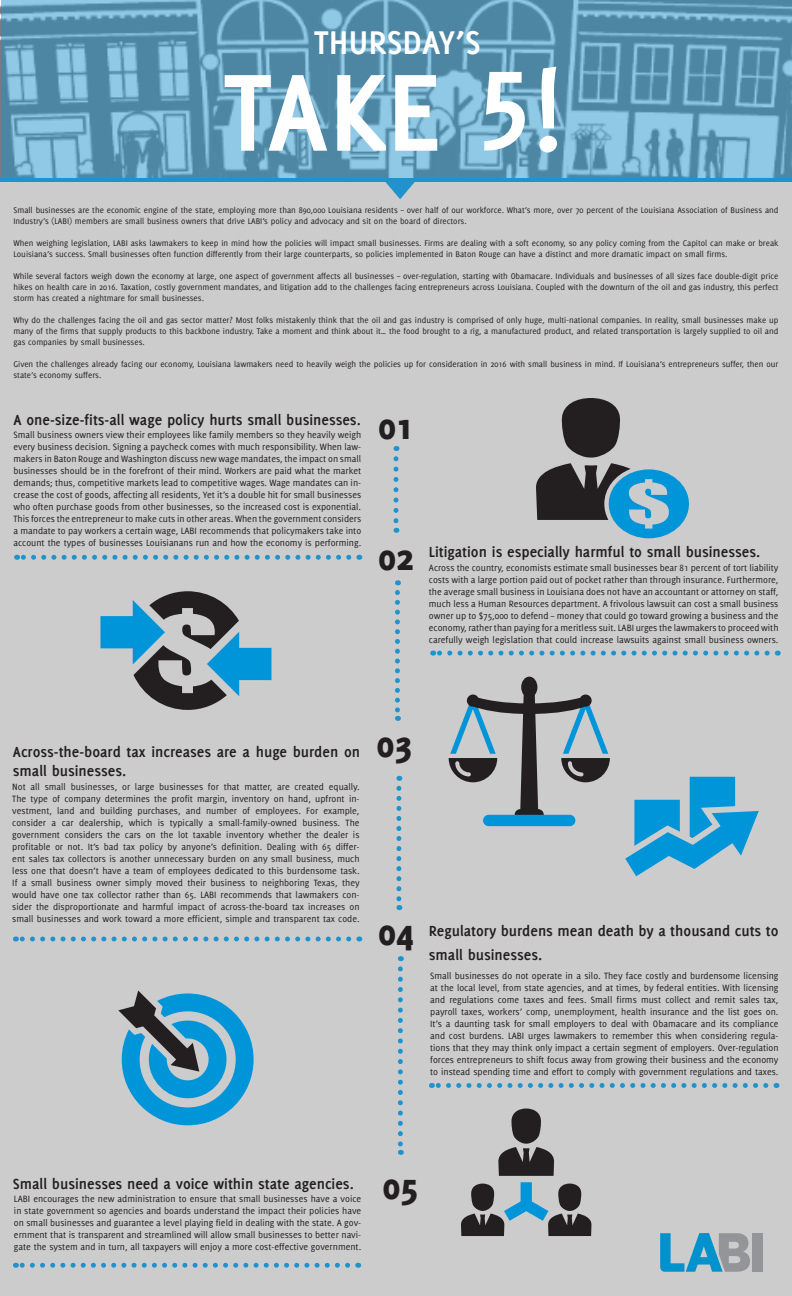
<style>
.page{position:relative;width:792px;height:1296px;background:#ccc}
.page>*{position:absolute;margin:0;border:0;box-sizing:border-box;transform-origin:0 0}
.t1{font:700 120px "Delicious";color:#fff}
.t2{font:800 39px "Delicious";color:#231f20}
.t3{font:700 36px "Delicious";color:#fff}
.t4{font:700 16px/24px "Delicious";color:#231f20}
.t5{font:10px/12px "Delicious";color:#231f20;text-align:justify}
.t6{font:9px/11px "Delicious";color:#231f20}
</style>
<div class="page">
<svg style="left:394px;top:459px;width:4px;height:74px"></svg>
<svg style="left:17px;top:555px;width:332px;height:5px"></svg>
<svg style="left:433px;top:651px;width:334px;height:5px"></svg>
<svg style="left:395px;top:593px;width:5px;height:128px"></svg>
<svg style="left:15px;top:936px;width:334px;height:5px"></svg>
<svg style="left:396px;top:788px;width:5px;height:122px"></svg>
<svg style="left:431px;top:1083px;width:335px;height:5px"></svg>
<svg style="left:398px;top:969px;width:5px;height:186px"></svg>
<svg style="left:15px;top:1263px;width:333px;height:5px"></svg>
<div style="left:752px;top:1233px;width:10px;height:39px;background:#939598"></div>
<svg style="left:660px;top:1233px;width:90px;height:39px"></svg>
<svg style="left:385px;top:182px;width:30px;height:17px"></svg>
<svg style="left:1px;top:0;width:791px;height:178px;background:#649ebb"></svg>
<hr style="left:0;top:178px;width:792px;height:4px;background:#1f93cd">
<svg style="left:536px;top:398px;width:153px;height:140px"></svg>
<svg style="left:100px;top:591px;width:171px;height:119px"></svg>
<svg style="left:625px;top:777px;width:134px;height:99px"></svg>
<div style="left:521px;top:677px;width:16px;height:21px;background:#231f20;border-radius:50%"></div>
<svg style="left:449px;top:682px;width:161px;height:143px"></svg>
<svg style="left:515px;top:809px;width:29px;height:11px"></svg>
<div style="left:483px;top:815px;width:92px;height:11px;background:#0095d9;border-radius:6px"></div>
<svg style="left:118px;top:991px;width:136px;height:134px"></svg>
<svg style="left:461px;top:1109px;width:131px;height:127px"></svg>
<p class="t3" style="left:314px;top:22px;width:168px">THURSDAY’S</p>
<p class="t1" style="left:223px;top:43px;width:341px">TAKE 5!</p>
<p class="t6" style="left:14px;top:205px;width:767px">Small businesses are the economic engine of the state, employing more than 890,000 Louisiana residents – over half of our workforce. What’s more, over 70 percent of the Louisiana Association of Business and<br>Industry’s (LABI) members are small business owners that drive LABI’s policy and advocacy and sit on the board of directors.</p>
<p class="t6" style="left:14px;top:238px;width:766px">When weighing legislation, LABI asks lawmakers to keep in mind how the policies will impact small businesses. Firms are dealing with a soft economy, so any policy coming from the Capitol can make or break<br>Louisiana’s success. Small businesses often function differently from their large counterparts, so policies implemented in Baton Rouge can have a distinct and more dramatic impact on small firms.</p>
<p class="t6" style="left:14px;top:271px;width:767px;text-align:justify">While several factors weigh down the economy at large, one aspect of government affects all businesses – over-regulation, starting with Obamacare. Individuals and businesses of all sizes face double-digit price hikes on health care in 2016. Taxation, costly government mandates, and litigation add to the challenges facing entrepreneurs across Louisiana. Coupled with the downturn of the oil and gas industry, this perfect storm has created a nightmare for small businesses.</p>
<p class="t6" style="left:14px;top:315px;width:767px;text-align:justify">Why do the challenges facing the oil and gas sector matter? Most folks mistakenly think that the oil and gas industry is comprised of only huge, multi-national companies. In reality, small businesses make up many of the firms that supply products to this backbone industry. Take a moment and think about it… the food brought to a rig, a manufactured product, and related transportation is largely supplied to oil and gas companies by small businesses.</p>
<p class="t6" style="left:14px;top:359px;width:766px">Given the challenges already facing our economy, Louisiana lawmakers need to heavily weigh the policies up for consideration in 2016 with small business in mind. If Louisiana’s entrepreneurs suffer, then our state’s economy suffers.</p>
<p class="t4" style="left:14px;top:408px;width:349px">A one-size-fits-all wage policy hurts small businesses.</p>
<p class="t5" style="left:14px;top:429px;width:349px">Small business owners view their employees like family members so they heavily weigh every business decision. Signing a paycheck comes with much responsibility. When law&shy;makers in Baton Rouge and Washington discuss new wage mandates, the impact on small businesses should be in the forefront of their mind. Workers are paid what the market demands; thus, competitive markets lead to competitive wages. Wage mandates can in&shy;crease the cost of goods, affecting all residents, Yet it’s a double hit for small businesses who often purchase goods from other businesses, so the increased cost is exponential.<br>This forces the entrepreneur to make cuts in other areas. When the government considers a mandate to pay workers a certain wage, LABI recommends that policymakers take into account the types of businesses Louisianans run and how the economy is performing.</p>
<p class="t2" style="left:378px;top:403px;width:37px">01</p>
<p class="t2" style="left:378px;top:535px;width:37px">02</p>
<p class="t4" style="left:429px;top:539px;width:333px">Litigation is especially harmful to small businesses.</p>
<p class="t5" style="left:429px;top:562px;width:351px">Across the country, economists estimate small businesses bear 81 percent of tort liability costs with a large portion paid out of pocket rather than through insurance. Furthermore, the average small business in Louisiana does not have an accountant or attorney on staff, much less a Human Resources department. A frivolous lawsuit can cost a small business owner up to $75,000 to defend – money that could go toward growing a business and the economy, rather than paying for a meritless suit. LABI urges the lawmakers to proceed with carefully weigh legislation that could increase lawsuits against small business owners.</p>
<p class="t4" style="left:13px;top:740px;width:349px">Across-the-board tax increases are a huge burden on</p>
<p class="t2" style="left:377px;top:722px;width:37px">03</p>
<p class="t4" style="left:13px;top:759px;width:115px">small businesses.</p>
<p class="t5" style="left:12px;top:780px;width:349px">Not all small businesses, or large businesses for that matter, are created equally.<br>The type of company determines the profit margin, inventory on hand, upfront in&shy;vestment, land and building purchases, and number of employees. For example, consider a car dealership, which is typically a small-family-owned business. The government considers the cars on the lot taxable inventory whether the dealer is profitable or not. It’s bad tax policy by anyone’s definition. Dealing with 65 differ&shy;ent sales tax collectors is another unnecessary burden on any small business, much less one that doesn’t have a team of employees dedicated to this burdensome task.<br>If a small business owner simply moved their business to neighboring Texas, they would have one tax collector rather than 65. LABI recommends that lawmakers con&shy;sider the disproportionate and harmful impact of across-the-board tax increases on small businesses and work toward a more efficient, simple and transparent tax code.</p>
<p class="t2" style="left:378px;top:909px;width:37px">04</p>
<p class="t4" style="left:429px;top:919px;width:351px">Regulatory burdens mean death by a thousand cuts to small businesses.</p>
<p class="t5" style="left:430px;top:970px;width:350px">Small businesses do not operate in a silo. They face costly and burdensome licensing at the local level, from state agencies, and at times, by federal entities. With licensing and regulations come taxes and fees. Small firms must collect and remit sales tax, payroll taxes, workers’ comp, unemployment, health insurance and the list goes on.<br>It’s a daunting task for small employers to deal with Obamacare and its compliance and cost burdens. LABI urges lawmakers to remember this when considering regula&shy;tions that they may think only impact a certain segment of employers. Over-regulation forces entrepreneurs to shift focus away from growing their business and the economy to instead spending time and effort to comply with government regulations and taxes.</p>
<p class="t4" style="left:13px;top:1172px;width:342px">Small businesses need a voice within state agencies.</p>
<p class="t5" style="left:14px;top:1193px;width:349px">LABI encourages the new administration to ensure that small businesses have a voice in state government so agencies and boards understand the impact their policies have on small businesses and guarantee a level playing field in dealing with the state. A gov&shy;ernment that is transparent and streamlined will allow small businesses to better navi&shy;gate the system and in turn, all taxpayers will enjoy a more cost-effective government.</p>
<p class="t2" style="left:383px;top:1164px;width:37px">05</p>
</div>
